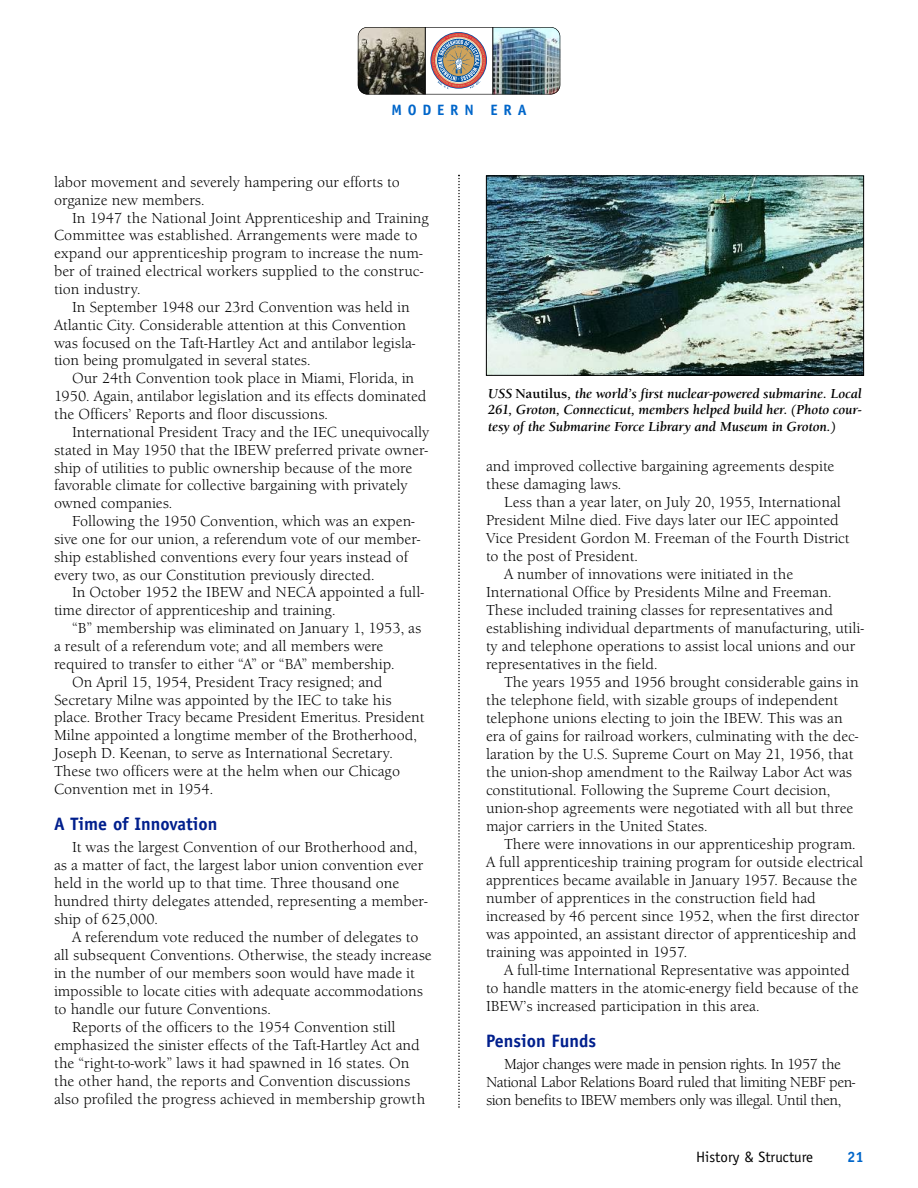
<style>
.page{position:relative;width:918px;height:1188px;background:#fff}
.page>*{position:absolute;margin:0;border:0;box-sizing:border-box;transform-origin:0 0}
.t1{font:700 18px "Officina Sans";color:#001f8d}
.t2{font:15px/17.9px "Berkeley Old Style";color:#000}
.t3{font:15px/18px "Berkeley Old Style";letter-spacing:-.025em;color:#000}
.t4{font:15px "Officina Sans";color:#000}
.t5{font:700 15px "Officina Sans";letter-spacing:.39em;color:#0066ca}
.t6{font:italic 700 13.5px/16.5px "Berkeley Old Style";color:#000;text-align:justify}
.s1{font-style:normal}
</style>
<div class="page">
<img style="left:493px;top:29px;width:58px;height:63px">
<img style="left:551px;top:27px;width:9px;height:67px">
<svg style="left:367px;top:29px;width:58px;height:63px;background:#6b675a"></svg>
<img style="left:358px;top:27px;width:9px;height:67px">
<svg style="left:432px;top:34px;width:53px;height:55px;background:#b19b98"></svg>
<div style="left:358px;top:27px;width:202px;height:67px;border:1px solid #000;border-radius:10px"></div>
<hr style="left:425px;top:27px;width:1px;height:67px;background:#000">
<hr style="left:492px;top:27px;width:1px;height:67px;background:#000">
<svg style="left:458px;top:175px;width:2px;height:933px"></svg>
<img style="left:488px;top:178px;width:374px;height:196px">
<div style="left:486px;top:176px;width:378px;height:200px;border:1px solid #000"></div>
<p class="t5" style="left:391px;top:104px;width:137px">MODERN ERA</p>
<p class="t2" style="left:54px;top:173px;width:347px">labor movement and severely hampering our efforts to organize new members.</p>
<p class="t2" style="left:54px;top:208px;width:377px;text-indent:18px">In 1947 the National Joint Apprenticeship and Training Committee was established. Arrangements were made to expand our apprenticeship program to increase the num&shy;ber of trained electrical workers supplied to the construc&shy;tion industry.</p>
<p class="t2" style="left:54px;top:298px;width:363px;text-indent:18px">In September 1948 our 23rd Convention was held in Atlantic City. Considerable attention at this Convention was focused on the Taft-Hartley Act and antilabor legisla&shy;tion being promulgated in several states.</p>
<p class="t2" style="left:54px;top:369px;width:374px;text-indent:18px">Our 24th Convention took place in Miami, Florida, in<br>1950. Again, antilabor legislation and its effects dominated the Officers’ Reports and floor discussions.</p>
<p class="t2" style="left:54px;top:423px;width:377px;text-indent:18px">International President Tracy and the IEC unequivocally stated in May 1950 that the IBEW preferred private owner&shy;ship of utilities to public ownership because of the more favorable climate for collective bargaining with privately owned companies.</p>
<p class="t2" style="left:54px;top:512px;width:368px;text-indent:18px">Following the 1950 Convention, which was an expen&shy;sive one for our union, a referendum vote of our member&shy;ship established conventions every four years instead of every two, as our Constitution previously directed.</p>
<p class="t2" style="left:54px;top:583px;width:372px;text-indent:18px">In October 1952 the IBEW and NECA appointed a full&shy;time director of apprenticeship and training.</p>
<p class="t2" style="left:72px;top:619px;width:351px">“B” membership was eliminated on January 1, 1953, as</p>
<p class="t2" style="left:54px;top:637px;width:331px">a result of a referendum vote; and all members were</p>
<p class="t2" style="left:54px;top:655px;width:342px">required to transfer to either “A” or “BA” membership.</p>
<p class="t2" style="left:72px;top:673px;width:312px">On April 15, 1954, President Tracy resigned; and</p>
<p class="t2" style="left:54px;top:690px;width:339px">Secretary Milne was appointed by the IEC to take his</p>
<p class="t2" style="left:54px;top:708px;width:372px">place. Brother Tracy became President Emeritus. President</p>
<p class="t2" style="left:54px;top:726px;width:364px">Milne appointed a longtime member of the Brotherhood,</p>
<p class="t2" style="left:54px;top:744px;width:340px">Joseph D. Keenan, to serve as International Secretary.</p>
<p class="t2" style="left:54px;top:762px;width:348px">These two officers were at the helm when our Chicago</p>
<p class="t2" style="left:54px;top:780px;width:161px">Convention met in 1954.</p>
<p class="t1" style="left:54px;top:817px;width:165px">A Time of Innovation</p>
<p class="t2" style="left:54px;top:838px;width:375px;text-indent:18px">It was the largest Convention of our Brotherhood and, as a matter of fact, the largest labor union convention ever held in the world up to that time. Three thousand one hundred thirty delegates attended, representing a member&shy;ship of 625,000.</p>
<p class="t2" style="left:72px;top:928px;width:348px">A referendum vote reduced the number of delegates to</p>
<p class="t2" style="left:54px;top:946px;width:379px">all subsequent Conventions. Otherwise, the steady increase</p>
<p class="t2" style="left:54px;top:964px;width:362px">in the number of our members soon would have made it</p>
<p class="t2" style="left:54px;top:982px;width:370px">impossible to locate cities with adequate accommodations</p>
<p class="t2" style="left:54px;top:1000px;width:218px">to handle our future Conventions.</p>
<p class="t2" style="left:72px;top:1018px;width:325px">Reports of the officers to the 1954 Convention still</p>
<p class="t2" style="left:54px;top:1036px;width:367px">emphasized the sinister effects of the Taft-Hartley Act and</p>
<p class="t2" style="left:54px;top:1054px;width:357px">the “right-to-work” laws it had spawned in 16 states. On</p>
<p class="t2" style="left:54px;top:1072px;width:358px">the other hand, the reports and Convention discussions</p>
<p class="t2" style="left:54px;top:1090px;width:373px">also profiled the progress achieved in membership growth</p>
<p class="t6" style="left:488px;top:385px;width:376px">USS <span class="s1">Nautilus</span>, the world’s first nuclear-powered submarine. Local 261, Groton, Connecticut, members helped build her. (Photo cour&shy;tesy of the Submarine Force Library and Museum in Groton.)</p>
<p class="t2" style="left:486px;top:456px;width:350px">and improved collective bargaining agreements despite these damaging laws.</p>
<p class="t2" style="left:504px;top:493px;width:338px">Less than a year later, on July 20, 1955, International</p>
<p class="t2" style="left:486px;top:511px;width:354px">President Milne died. Five days later our IEC appointed</p>
<p class="t2" style="left:486px;top:529px;width:365px">Vice President Gordon M. Freeman of the Fourth District</p>
<p class="t2" style="left:486px;top:547px;width:153px">to the post of President.</p>
<p class="t2" style="left:504px;top:565px;width:291px">A number of innovations were initiated in the</p>
<p class="t2" style="left:486px;top:583px;width:347px">International Office by Presidents Milne and Freeman.</p>
<p class="t2" style="left:486px;top:601px;width:348px">These included training classes for representatives and</p>
<p class="t2" style="left:486px;top:619px;width:379px">establishing individual departments of manufacturing, utili-</p>
<p class="t2" style="left:486px;top:637px;width:371px">ty and telephone operations to assist local unions and our</p>
<p class="t2" style="left:486px;top:655px;width:173px">representatives in the field.</p>
<p class="t2" style="left:504px;top:673px;width:356px">The years 1955 and 1956 brought considerable gains in</p>
<p class="t2" style="left:486px;top:691px;width:354px">the telephone field, with sizable groups of independent</p>
<p class="t2" style="left:486px;top:709px;width:358px">telephone unions electing to join the IBEW. This was an</p>
<p class="t2" style="left:486px;top:727px;width:374px">era of gains for railroad workers, culminating with the dec-</p>
<p class="t2" style="left:486px;top:745px;width:369px">laration by the U.S. Supreme Court on May 21, 1956, that</p>
<p class="t2" style="left:486px;top:763px;width:368px">the union-shop amendment to the Railway Labor Act was</p>
<p class="t2" style="left:486px;top:781px;width:346px">constitutional. Following the Supreme Court decision,</p>
<p class="t2" style="left:486px;top:799px;width:369px">union-shop agreements were negotiated with all but three</p>
<p class="t2" style="left:486px;top:817px;width:223px">major carriers in the United States.</p>
<p class="t2" style="left:504px;top:835px;width:353px">There were innovations in our apprenticeship program.</p>
<p class="t2" style="left:486px;top:853px;width:379px">A full apprenticeship training program for outside electrical</p>
<p class="t2" style="left:486px;top:871px;width:373px">apprentices became available in January 1957. Because the</p>
<p class="t2" style="left:486px;top:889px;width:331px">number of apprentices in the construction field had</p>
<p class="t2" style="left:486px;top:907px;width:375px">increased by 46 percent since 1952, when the first director</p>
<p class="t2" style="left:486px;top:925px;width:372px">was appointed, an assistant director of apprenticeship and</p>
<p class="t2" style="left:486px;top:943px;width:203px">training was appointed in 1957.</p>
<p class="t2" style="left:504px;top:961px;width:347px">A full-time International Representative was appointed</p>
<p class="t2" style="left:486px;top:979px;width:374px">to handle matters in the atomic-energy field because of the</p>
<p class="t2" style="left:486px;top:997px;width:275px">IBEW’s increased participation in this area.</p>
<p class="t1" style="left:486px;top:1034px;width:112px">Pension Funds</p>
<p class="t3" style="left:486px;top:1055px;width:371px;text-indent:18px">Major changes were made in pension rights. In 1957 the<br>National Labor Relations Board ruled that limiting NEBF pen&shy;sion benefits to IBEW members only was illegal. Until then,</p>
<p class="t4" style="left:696px;top:1152px;width:119px">History &amp; Structure</p>
<p class="t5" style="left:847px;top:1152px;width:18px">21</p>
</div>
